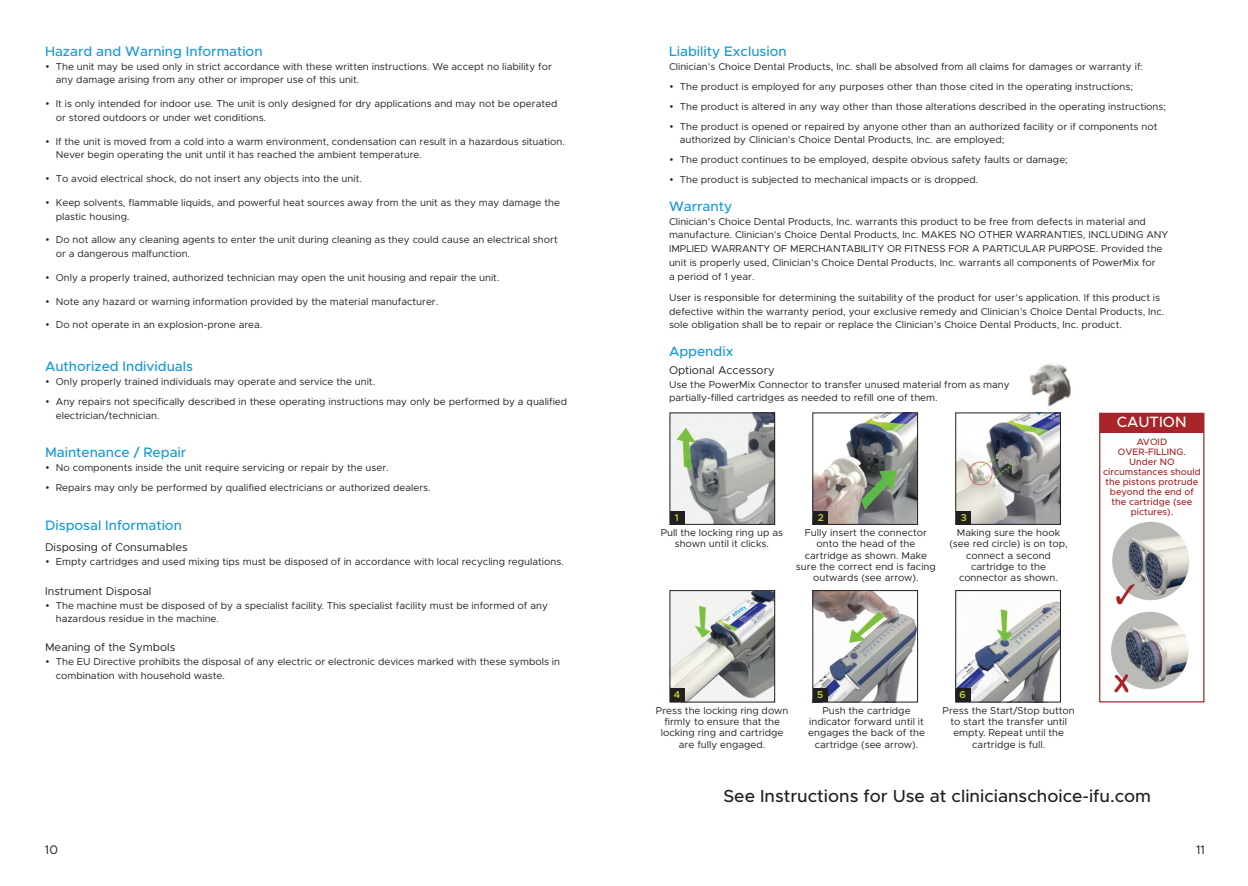
<style>
.page{position:relative;width:1248px;height:886px;background:#fff}
.page>*{position:absolute;margin:0;border:0;box-sizing:border-box;transform-origin:0 0}
.Body_Text{font:500 17.5px "Metropolis";color:#231f20}
.Body_Text-2{font:500 15px "Metropolis";color:#fff}
.Subheads{font:500 13.75px "Metropolis";color:#1899d6}
.預設值{font:12.5px "Metropolis";color:#231f20}
.Body_Text-3{font:11.25px "Metropolis";color:#231f20}
.Body_Text-4{font:10px/11.2px "Metropolis";color:#231f20}
.Body_Text-5{font:600 10px "Metropolis";color:#c0d42f}
.Body_Text-6{font:500 9.38px/10px "Metropolis";color:#a82629;text-align:center}
.s1{font-family:"Gotham"}
</style>
<div class="page">
<img style="left:671px;top:415px;width:101px;height:107px">
<div style="left:670px;top:511px;width:14px;height:13px;background:#231f20"></div>
<img style="left:671px;top:592px;width:101px;height:108px">
<div style="left:669px;top:590px;width:105px;height:112px;border:1px solid #231f20"></div>
<div style="left:670px;top:689px;width:14px;height:13px;background:#231f20"></div>
<img style="left:814px;top:415px;width:101px;height:107px">
<div style="left:812px;top:511px;width:15px;height:13px;background:#231f20"></div>
<img style="left:814px;top:592px;width:101px;height:108px">
<div style="left:812px;top:590px;width:105px;height:112px;border:1px solid #231f20"></div>
<div style="left:812px;top:689px;width:15px;height:13px;background:#231f20"></div>
<img style="left:957px;top:415px;width:101px;height:107px">
<div style="left:955px;top:511px;width:15px;height:13px;background:#231f20"></div>
<img style="left:957px;top:601px;width:101px;height:99px">
<div style="left:955px;top:590px;width:105px;height:112px;border:1px solid #231f20"></div>
<div style="left:955px;top:689px;width:15px;height:13px;background:#231f20"></div>
<img style="left:1029px;top:363px;width:42px;height:44px">
<img style="left:1111px;top:611px;width:78px;height:82px">
<img style="left:1112px;top:521px;width:78px;height:84px">
<div style="left:1098px;top:413px;width:106px;height:289px;border:1px solid #a82629"></div>
<div style="left:1099px;top:413px;width:104px;height:20px;background:#a82629"></div>
<p class="Subheads" style="left:45px;top:43px;width:219px">Hazard and Warning Information</p>
<p class="Body_Text-4" style="left:56px;top:59px;width:497px;line-height:13.8px;text-indent:-11px"><span class="s1">•</span> The unit may be used only in strict accordance with these written instructions. We accept no liability for any damage arising from any other or improper use of this unit.</p>
<p class="Body_Text-4" style="left:56px;top:97px;width:503px;line-height:13.8px;text-indent:-11px"><span class="s1">•</span> It is only intended for indoor use. The unit is only designed for dry applications and may not be operated or stored outdoors or under wet conditions.</p>
<p class="Body_Text-4" style="left:56px;top:134px;width:509px;line-height:13.8px;text-indent:-11px"><span class="s1">•</span> If the unit is moved from a cold into a warm environment, condensation can result in a hazardous situation.<br>Never begin operating the unit until it has reached the ambient temperature.</p>
<p class="Body_Text-4" style="left:45px;top:173px;width:317px"><span class="s1">•</span> To avoid electrical shock, do not insert any objects into the unit.</p>
<p class="Body_Text-4" style="left:56px;top:196px;width:505px;line-height:13.8px;text-indent:-11px"><span class="s1">•</span> Keep solvents, flammable liquids, and powerful heat sources away from the unit as they may damage the plastic housing.</p>
<p class="Body_Text-4" style="left:56px;top:233px;width:503px;line-height:13.8px;text-indent:-11px"><span class="s1">•</span> Do not allow any cleaning agents to enter the unit during cleaning as they could cause an electrical short or a dangerous malfunction.</p>
<p class="Body_Text-4" style="left:45px;top:272px;width:454px"><span class="s1">•</span> Only a properly trained, authorized technician may open the unit housing and repair the unit.</p>
<p class="Body_Text-4" style="left:45px;top:296px;width:393px"><span class="s1">•</span> Note any hazard or warning information provided by the material manufacturer.</p>
<p class="Body_Text-4" style="left:45px;top:319px;width:217px"><span class="s1">•</span> Do not operate in an explosion-prone area.</p>
<p class="Subheads" style="left:45px;top:358px;width:149px">Authorized Individuals</p>
<p class="Body_Text-4" style="left:45px;top:376px;width:330px"><span class="s1">•</span> Only properly trained individuals may operate and service the unit.</p>
<p class="Body_Text-4" style="left:56px;top:394px;width:513px;line-height:13.8px;text-indent:-11px"><span class="s1">•</span> Any repairs not specifically described in these operating instructions may only be performed by a qualified electrician/technician.</p>
<p class="Subheads" style="left:45px;top:444px;width:143px">Maintenance / Repair</p>
<p class="Body_Text-4" style="left:45px;top:462px;width:344px"><span class="s1">•</span> No components inside the unit require servicing or repair by the user.</p>
<p class="Body_Text-4" style="left:45px;top:482px;width:386px"><span class="s1">•</span> Repairs may only be performed by qualified electricians or authorized dealers.</p>
<p class="Subheads" style="left:45px;top:516px;width:138px">Disposal Information</p>
<p class="Body_Text-3" style="left:45px;top:540px;width:144px">Disposing of Consumables</p>
<p class="Body_Text-4" style="left:45px;top:556px;width:519px"><span class="s1">•</span> Empty cartridges and used mixing tips must be disposed of in accordance with local recycling regulations.</p>
<p class="Body_Text-3" style="left:45px;top:584px;width:108px">Instrument Disposal</p>
<p class="Body_Text-4" style="left:56px;top:598px;width:493px;line-height:13.8px;text-indent:-11px"><span class="s1">•</span> The machine must be disposed of by a specialist facility. This specialist facility must be informed of any hazardous residue in the machine.</p>
<p class="Body_Text-3" style="left:45px;top:640px;width:132px">Meaning of the Symbols</p>
<p class="Body_Text-4" style="left:56px;top:654px;width:505px;line-height:13.8px;text-indent:-11px"><span class="s1">•</span> The EU Directive prohibits the disposal of any electric or electronic devices marked with these symbols in combination with household waste.</p>
<p class="Subheads" style="left:669px;top:43px;width:119px">Liability Exclusion</p>
<p class="Body_Text-4" style="left:669px;top:61px;width:475px">Clinician’s Choice Dental Products, Inc. shall be absolved from all claims for damages or warranty if:</p>
<p class="Body_Text-4" style="left:669px;top:81px;width:465px"><span class="s1">•</span> The product is employed for any purposes other than those cited in the operating instructions;</p>
<p class="Body_Text-4" style="left:669px;top:101px;width:498px"><span class="s1">•</span> The product is altered in any way other than those alterations described in the operating instructions;</p>
<p class="Body_Text-4" style="left:679px;top:119px;width:479px;line-height:13.8px;text-indent:-11px"><span class="s1">•</span> The product is opened or repaired by anyone other than an authorized facility or if components not authorized by Clinician’s Choice Dental Products, Inc. are employed;</p>
<p class="Body_Text-4" style="left:669px;top:154px;width:400px"><span class="s1">•</span> The product continues to be employed, despite obvious safety faults or damage;</p>
<p class="Body_Text-4" style="left:669px;top:174px;width:309px"><span class="s1">•</span> The product is subjected to mechanical impacts or is dropped.</p>
<p class="Subheads" style="left:669px;top:198px;width:65px">Warranty</p>
<p class="Body_Text-4" style="left:669px;top:214px;width:501px;line-height:13.8px">Clinician’s Choice Dental Products, Inc. warrants this product to be free from defects in material and manufacture. Clinician’s Choice Dental Products, Inc. MAKES NO OTHER WARRANTIES, INCLUDING ANY<br>IMPLIED WARRANTY OF MERCHANTABILITY OR FITNESS FOR A PARTICULAR PURPOSE. Provided the</p>
<p class="Body_Text-4" style="left:669px;top:257px;width:488px">unit is properly used, Clinician’s Choice Dental Products, Inc. warrants all components of PowerMix for</p>
<p class="Body_Text-4" style="left:669px;top:271px;width:86px">a period of 1 year.</p>
<p class="Body_Text-4" style="left:669px;top:291px;width:495px;line-height:13.8px">User is responsible for determining the suitability of the product for user’s application. If this product is defective within the warranty period, your exclusive remedy and Clinician’s Choice Dental Products, Inc.</p>
<p class="Body_Text-4" style="left:669px;top:319px;width:453px">sole obligation shall be to repair or replace the Clinician’s Choice Dental Products, Inc. product.</p>
<p class="Subheads" style="left:669px;top:343px;width:66px">Appendix</p>
<p class="Body_Text-3" style="left:669px;top:363px;width:107px">Optional Accessory</p>
<p class="Body_Text-4" style="left:669px;top:379px;width:342px">Use the PowerMix Connector to transfer unused material from as many</p>
<p class="Body_Text-4" style="left:669px;top:392px;width:269px">partially-filled cartridges as needed to refill one of them.</p>
<p class="Body_Text-5" style="left:675px;top:511px;width:5px">1</p>
<p class="Body_Text-4" style="left:660px;top:527px;width:124px;text-align:center">Pull the locking ring up as shown until it clicks.</p>
<p class="Body_Text-5" style="left:817px;top:511px;width:8px">2</p>
<p class="Body_Text-4" style="left:796px;top:527px;width:141px;text-align:center">Fully insert the connector onto the head of the cartridge as shown. Make sure the correct end is facing outwards (see arrow).</p>
<p class="Body_Text-5" style="left:960px;top:511px;width:7px">3</p>
<p class="Body_Text-4" style="left:956px;top:527px;width:105px">Making sure the hook</p>
<p class="Body_Text-4" style="left:949px;top:538px;width:120px;text-align:center">(see red circle) is on top, connect a second</p>
<p class="Body_Text-4" style="left:970px;top:561px;width:76px">cartridge to the</p>
<p class="Body_Text-4" style="left:958px;top:572px;width:99px">connector as shown.</p>
<p class="Body_Text-2" style="left:1116px;top:413px;width:71px">CAUTION</p>
<p class="Body_Text-6" style="left:1136px;top:437px;width:32px">AVOID</p>
<p class="Body_Text-6" style="left:1117px;top:447px;width:69px">OVER-FILLING.</p>
<p class="Body_Text-6" style="left:1102px;top:457px;width:99px">Under NO circumstances should the pistons protrude beyond the end of the cartridge (see pictures).</p>
<p class="Body_Text-5" style="left:674px;top:688px;width:8px">4</p>
<p class="Body_Text-4" style="left:656px;top:705px;width:134px;text-align:center">Press the locking ring down firmly to ensure that the locking ring and cartridge are fully engaged.</p>
<p class="Body_Text-5" style="left:817px;top:688px;width:8px">5</p>
<p class="Body_Text-4" style="left:808px;top:705px;width:118px;text-align:center">Push the cartridge indicator forward until it engages the back of the cartridge (see arrow).</p>
<p class="Body_Text-5" style="left:959px;top:688px;width:8px">6</p>
<p class="Body_Text-4" style="left:942px;top:705px;width:134px;text-align:center">Press the Start/Stop button to start the transfer until empty. Repeat until the cartridge is full.</p>
<p class="Body_Text" style="left:723px;top:784px;width:429px">See Instructions for Use at clinicianschoice-ifu.com</p>
<p class="預設值" style="left:45px;top:842px;width:15px">10</p>
<p class="預設值" style="left:1195px;top:842px;width:10px">11</p>
</div>
